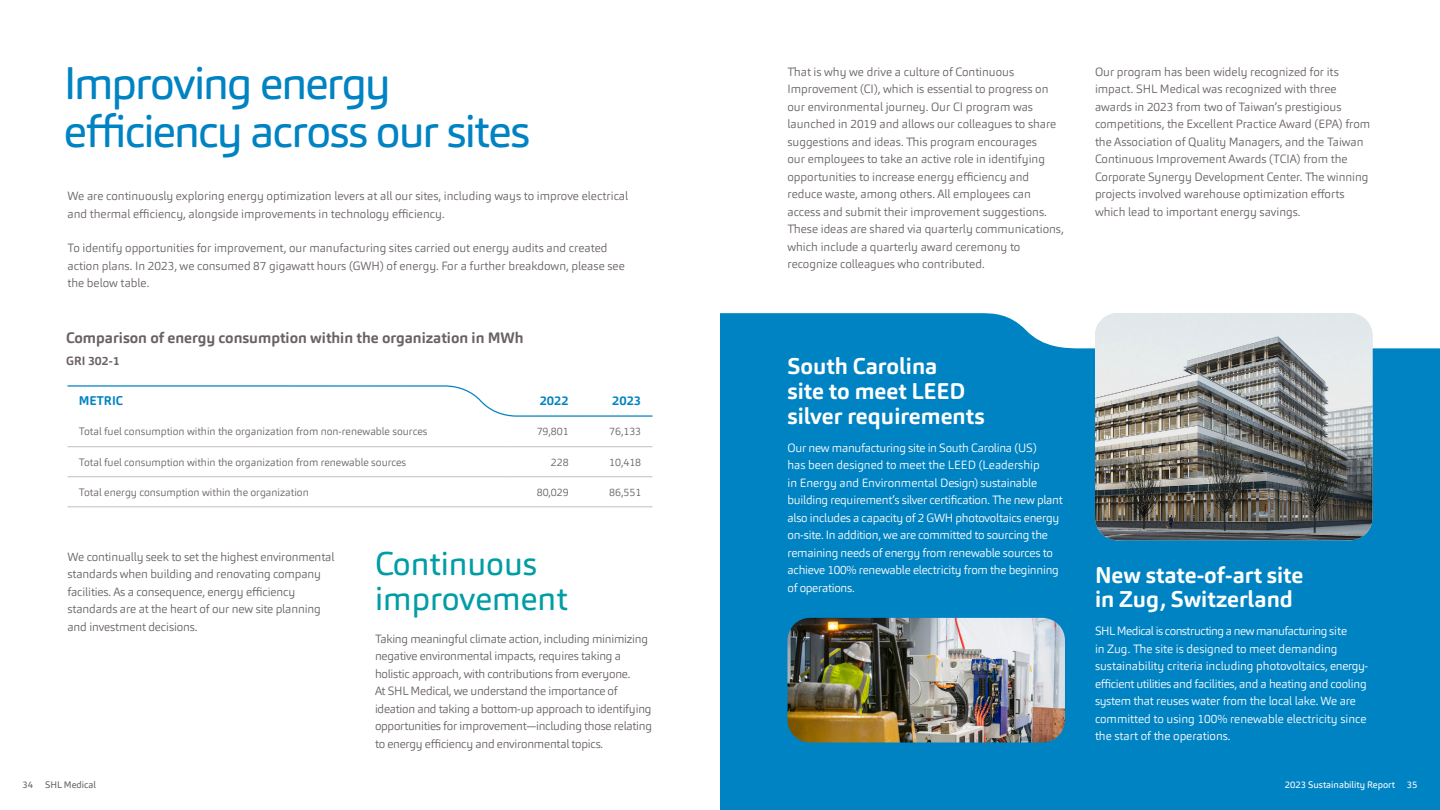
<style>
.page{position:relative;width:1440px;height:810px;background:#fff}
.page>*{position:absolute;margin:0;border:0;box-sizing:border-box;transform-origin:0 0}
.t1{font:45px/47.5px "Carnas";letter-spacing:-.04em;color:#0083c3}
.t2{font:32.5px/35px "Carnas";color:#009da5}
.t3{font:700 22.5px/25px "Carnas";color:#fff}
.t4{font:700 15px "Carnas";color:#6a6262}
.t5{font:700 12.5px "Carnas";color:#0083c3}
.t6{font:300 11.88px/17.5px "Carnas";color:#6a6262}
.t7{font:300 11.88px/17.5px "Carnas";letter-spacing:-.02em;color:#fff}
.t8{font:300 11.88px/17.5px "Carnas";letter-spacing:-.02em;color:#6a6262}
.t9{font:700 11.88px "Carnas";color:#6a6262}
.t10{font:300 10.62px "Carnas";color:#6a6262}
.t11{font:9.38px "Carnas";color:#fff}
.t12{font:9.38px "Carnas";color:#6a6262}
</style>
<div class="page">
<div style="left:720px;top:313px;width:720px;height:497px;background:#0083c3"></div>
<hr style="left:68px;top:446px;width:440px;height:1px;background:#c3bfbd">
<hr style="left:508px;top:446px;width:72px;height:1px;background:#c3bfbd">
<hr style="left:580px;top:446px;width:72px;height:1px;background:#c3bfbd">
<hr style="left:68px;top:476px;width:440px;height:1px;background:#c3bfbd">
<hr style="left:508px;top:476px;width:72px;height:1px;background:#c3bfbd">
<hr style="left:580px;top:476px;width:72px;height:1px;background:#c3bfbd">
<hr style="left:68px;top:506px;width:440px;height:1px;background:#c3bfbd">
<hr style="left:508px;top:506px;width:72px;height:1px;background:#c3bfbd">
<hr style="left:580px;top:506px;width:72px;height:1px;background:#c3bfbd">
<svg style="left:67px;top:385px;width:586px;height:32px"></svg>
<img style="left:788px;top:618px;width:277px;height:124px">
<img style="left:1095px;top:313px;width:277px;height:227px">
<h1 class="t1" style="left:64px;top:60px;width:468px">Improving energy efficiency across our sites</h1>
<p class="t6" style="left:68px;top:187px;width:562px">We are continuously exploring energy optimization levers at all our sites, including ways to improve electrical and thermal efficiency, alongside improvements in technology efficiency.</p>
<p class="t6" style="left:68px;top:239px;width:559px">To identify opportunities for improvement, our manufacturing sites carried out energy audits and created action plans. In 2023, we consumed 87 gigawatt hours (GWH) of energy. For a further breakdown, please see the below table.</p>
<p class="t4" style="left:66px;top:328px;width:459px">Comparison of energy consumption within the organization in MWh</p>
<p class="t9" style="left:66px;top:354px;width:55px">GRI 302-1</p>
<p class="t5" style="left:79px;top:393px;width:46px">METRIC</p>
<p class="t5" style="left:540px;top:393px;width:31px">2022</p>
<p class="t5" style="left:612px;top:393px;width:31px">2023</p>
<p class="t10" style="left:79px;top:425px;width:350px">Total fuel consumption within the organization from non-renewable sources</p>
<p class="t10" style="left:537px;top:425px;width:34px">79,801</p>
<p class="t10" style="left:609px;top:425px;width:34px">76,133</p>
<p class="t10" style="left:79px;top:455px;width:329px">Total fuel consumption within the organization from renewable sources</p>
<p class="t10" style="left:551px;top:455px;width:19px">228</p>
<p class="t10" style="left:609px;top:455px;width:34px">10,418</p>
<p class="t10" style="left:79px;top:485px;width:232px">Total energy consumption within the organization</p>
<p class="t10" style="left:537px;top:485px;width:34px">80,029</p>
<p class="t10" style="left:609px;top:485px;width:34px">86,551</p>
<p class="t6" style="left:68px;top:548px;width:268px">We continually seek to set the highest environmental standards when building and renovating company facilities. As a consequence, energy efficiency standards are at the heart of our new site planning and investment decisions.</p>
<h2 class="t2" style="left:375px;top:546px;width:194px">Continuous improvement</h2>
<p class="t8" style="left:375px;top:630px;width:279px">Taking meaningful climate action, including minimizing negative environmental impacts, requires taking a holistic approach, with contributions from everyone.<br>At SHL Medical, we understand the importance of ideation and taking a bottom-up approach to identifying opportunities for improvement—including those relating to energy efficiency and environmental topics.</p>
<p class="t6" style="left:788px;top:63px;width:278px">That is why we drive a culture of Continuous Improvement (CI), which is essential to progress on our environmental journey. Our CI program was launched in 2019 and allows our colleagues to share suggestions and ideas. This program encourages<br>our employees to take an active role in identifying opportunities to increase energy efficiency and reduce waste, among others. All employees can access and submit their improvement suggestions.<br>These ideas are shared via quarterly communications, which include a quarterly award ceremony to recognize colleagues who contributed.</p>
<p class="t6" style="left:1095px;top:63px;width:277px">Our program has been widely recognized for its impact. SHL Medical was recognized with three awards in 2023 from two of Taiwan’s prestigious competitions, the Excellent Practice Award (EPA) from the Association of Quality Managers, and the Taiwan Continuous Improvement Awards (TCIA) from the Corporate Synergy Development Center. The winning projects involved warehouse optimization efforts which lead to important energy savings.</p>
<h3 class="t3" style="left:788px;top:354px;width:199px">South Carolina<br>site to meet LEED silver requirements</h3>
<p class="t7" style="left:788px;top:439px;width:277px">Our new manufacturing site in South Carolina (US)<br>has been designed to meet the LEED (Leadership<br>in Energy and Environmental Design) sustainable building requirement’s silver certification. The new plant also includes a capacity of 2 GWH photovoltaics energy on-site. In addition, we are committed to sourcing the remaining needs of energy from renewable sources to achieve 100% renewable electricity from the beginning of operations.</p>
<h3 class="t3" style="left:1095px;top:562px;width:210px">New state-of-art site in Zug, Switzerland</h3>
<p class="t7" style="left:1095px;top:622px;width:275px">SHL Medical is constructing a new manufacturing site<br>in Zug. The site is designed to meet demanding sustainability criteria including photovoltaics, energy&shy;efficient utilities and facilities, and a heating and cooling system that reuses water from the local lake. We are committed to using 100% renewable electricity since the start of the operations.</p>
<p class="t12" style="left:23px;top:778px;width:12px">34</p>
<p class="t12" style="left:45px;top:778px;width:52px">SHL Medical</p>
<p class="t11" style="left:1285px;top:778px;width:112px">2023 Sustainability Report</p>
<p class="t11" style="left:1407px;top:778px;width:12px">35</p>
</div>
